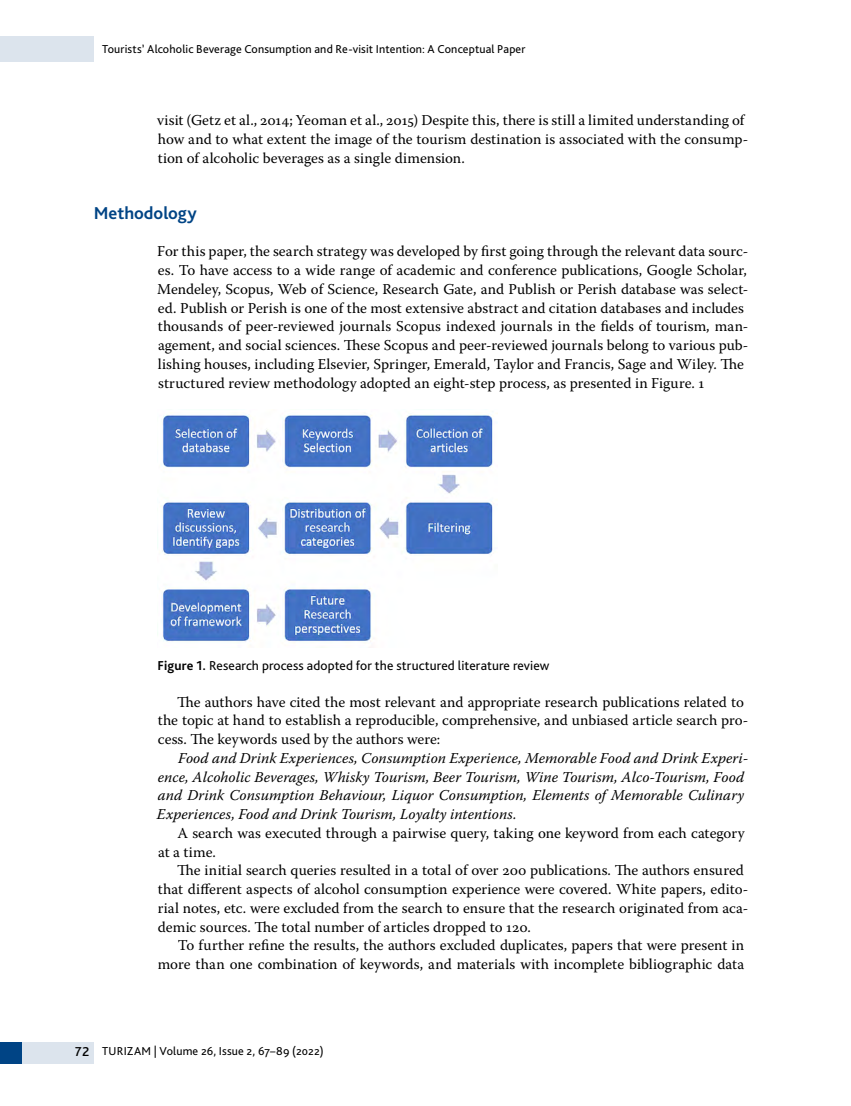
<style>
.page{position:relative;width:851px;height:1106px;background:#fff}
.page>*{position:absolute;margin:0;border:0;box-sizing:border-box;transform-origin:0 0}
.t1{font:700 18px "Bliss Pro";color:#004485}
.t2{font:15px/18.8px "Warnock Pro";letter-spacing:.005em;color:#000}
.t3{font:italic 15px/18.8px "Warnock Pro";letter-spacing:.005em;color:#000}
.t4{font:13.5px "Bliss Pro";letter-spacing:.01em;color:#000}
.t5{font:12px "Bliss Pro";letter-spacing:.01em;color:#000}
.s1{font-weight:700}
.s2{font-weight:500;font-size:13.5px}
</style>
<div class="page">
<div style="left:0;top:1042px;width:94px;height:21px;background:#dce4ed"></div>
<div style="left:0;top:36px;width:94px;height:26px;background:#dce4ed"></div>
<div style="left:0;top:1042px;width:21px;height:21px;background:#004485"></div>
<img style="left:157px;top:413px;width:341px;height:230px">
<p class="t5" style="left:102px;top:42px;width:425px">Tourists’ Alcoholic Beverage Consumption and Re-visit Intention: A Conceptual Paper</p>
<p class="t2" style="left:157px;top:110px;width:592px">visit (Getz et al., 2014; Yeoman et al., 2015) Despite this, there is still a limited understanding of how and to what extent the image of the tourism destination is associated with the consump&shy;tion of alcoholic beverages as a single dimension.</p>
<p class="t1" style="left:94px;top:202px;width:104px">Methodology</p>
<p class="t2" style="left:157px;top:242px;width:592px">For this paper, the search strategy was developed by first going through the relevant data sourc&shy;es. To have access to a wide range of academic and conference publications, Google Scholar, Mendeley, Scopus, Web of Science, Research Gate, and Publish or Perish database was select&shy;ed. Publish or Perish is one of the most extensive abstract and citation databases and includes thousands of peer-reviewed journals Scopus indexed journals in the fields of tourism, man&shy;agement, and social sciences. These Scopus and peer-reviewed journals belong to various pub&shy;lishing houses, including Elsevier, Springer, Emerald, Taylor and Francis, Sage and Wiley. The structured review methodology adopted an eight-step process, as presented in Figure. 1</p>
<p class="t4" style="left:157px;top:657px;width:393px"><span class="s1">Figure 1.</span> Research process adopted for the structured literature review</p>
<p class="t2" style="left:158px;top:692px;width:592px;text-indent:19px">The authors have cited the most relevant and appropriate research publications related to the topic at hand to establish a reproducible, comprehensive, and unbiased article search pro&shy;cess. The keywords used by the authors were:</p>
<p class="t3" style="left:157px;top:748px;width:592px;text-indent:21px">Food and Drink Experiences, Consumption Experience, Memorable Food and Drink Experi&shy;ence, Alcoholic Beverages, Whisky Tourism, Beer Tourism, Wine Tourism, Alco-Tourism, Food and Drink Consumption Behaviour, Liquor Consumption, Elements of Memorable Culinary Experiences, Food and Drink Tourism, Loyalty intentions.</p>
<p class="t2" style="left:158px;top:823px;width:588px;text-indent:19px">A search was executed through a pairwise query, taking one keyword from each category at a time.</p>
<p class="t2" style="left:158px;top:860px;width:592px;text-indent:19px">The initial search queries resulted in a total of over 200 publications. The authors ensured that different aspects of alcohol consumption experience were covered. White papers, edito&shy;rial notes, etc. were excluded from the search to ensure that the research originated from aca&shy;demic sources. The total number of articles dropped to 120.</p>
<p class="t2" style="left:158px;top:935px;width:588px;text-align:right">To further refine the results, the authors excluded duplicates, papers that were present in more than one combination of keywords, and materials with incomplete bibliographic data</p>
<p class="t5" style="left:74px;top:1043px;width:251px"><span class="s2">72</span> TURIZAM | Volume 26, Issue 2, 67–89 (2022)</p>
</div>
